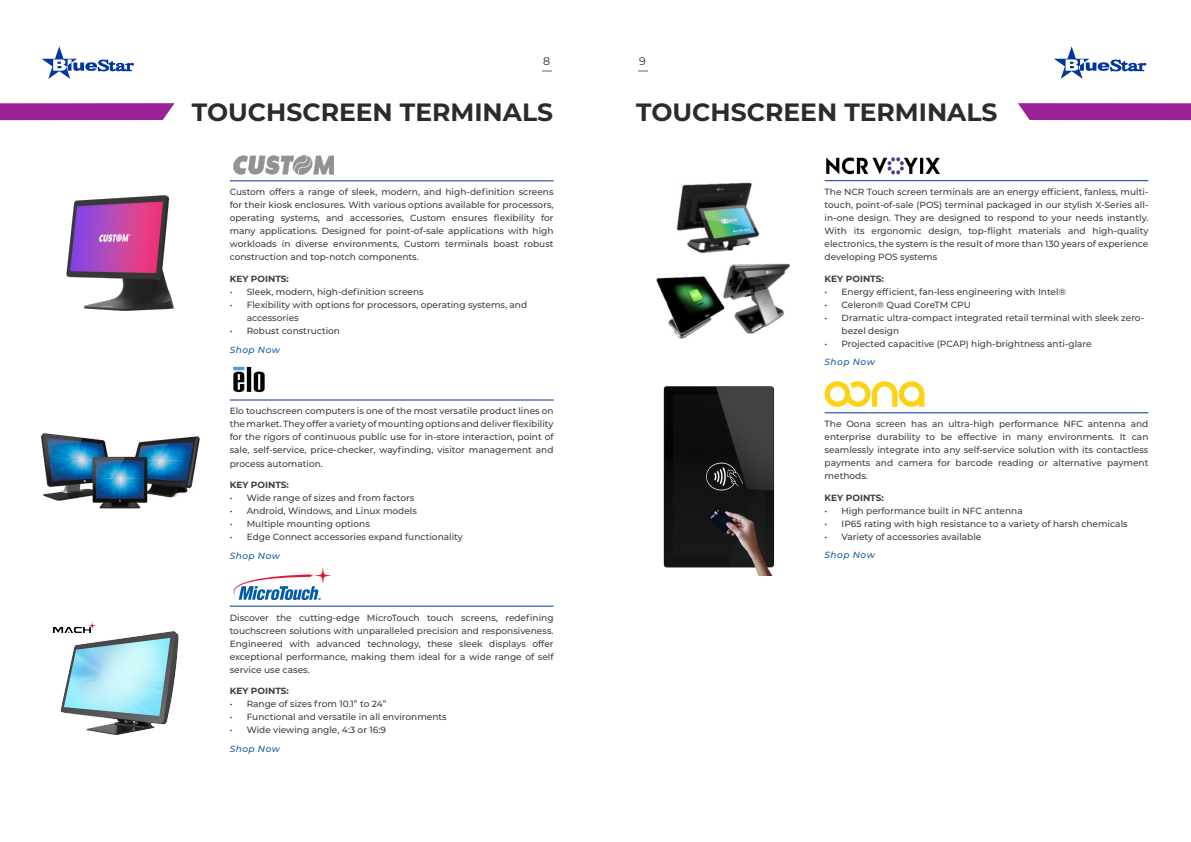
<style>
.page{position:relative;width:1191px;height:842px;background:#fff}
.page>*{position:absolute;margin:0;border:0;box-sizing:border-box;transform-origin:0 0}
.Headline{font:700 25px "Montserrat";color:#292b2f}
.t1{font:11px "Montserrat";color:#292b2f}
.Paragraph{font:500 9px/13px "Montserrat";color:#3e3e3f;text-align:justify}
.KeyPoints{font:700 9px "Montserrat";color:#3e3e3f}
.Websites{font:italic 500 9px "Montserrat";letter-spacing:.05em;color:#175d9e}
</style>
<div class="page">
<img style="left:53px;top:621px;width:126px;height:114px">
<img style="left:41px;top:433px;width:159px;height:76px">
<img style="left:66px;top:195px;width:108px;height:116px">
<img style="left:663px;top:387px;width:112px;height:188px">
<img style="left:656px;top:263px;width:134px;height:76px">
<img style="left:676px;top:182px;width:84px;height:71px">
<svg style="left:42px;top:46px;width:92px;height:33px"></svg>
<svg style="left:1054px;top:46px;width:92px;height:33px"></svg>
<svg style="left:0;top:103px;width:174px;height:17px;background:#9f2c99"></svg>
<svg style="left:638px;top:70px;width:9px;height:2px"></svg>
<svg style="left:542px;top:70px;width:10px;height:2px"></svg>
<hr style="left:824px;top:180px;width:324px;height:1px;background:#0036a0">
<hr style="left:824px;top:412px;width:324px;height:1px;background:#0036a0">
<img style="left:826px;top:157px;width:114px;height:18px">
<svg style="left:824px;top:381px;width:100px;height:26px"></svg>
<hr style="left:230px;top:180px;width:323px;height:1px;background:#0036a0">
<hr style="left:230px;top:400px;width:323px;height:1px;background:#0036a0">
<hr style="left:230px;top:606px;width:323px;height:1px;background:#0036a0">
<img style="left:233px;top:156px;width:101px;height:19px">
<img style="left:233px;top:366px;width:32px;height:27px">
<svg style="left:234px;top:567px;width:97px;height:33px"></svg>
<svg style="left:1018px;top:103px;width:173px;height:17px;background:#9f2c99"></svg>
<p class="t1" style="left:543px;top:53px;width:9px">8</p>
<p class="t1" style="left:639px;top:53px;width:8px">9</p>
<p class="Headline" style="left:192px;top:94px;width:362px">TOUCHSCREEN TERMINALS</p>
<p class="Headline" style="left:636px;top:94px;width:362px">TOUCHSCREEN TERMINALS</p>
<p class="Paragraph" style="left:230px;top:185px;width:325px">Custom offers a range of sleek, modern, and high-definition screens for their kiosk enclosures. With various options available for processors, operating systems, and accessories, Custom ensures flexibility for many applications. Designed for point-of-sale applications with high workloads in diverse environments, Custom terminals boast robust construction and top-notch components.</p>
<p class="KeyPoints" style="left:230px;top:272px;width:61px">KEY POINTS:</p>
<p class="Paragraph" style="left:230px;top:285px;width:195px">• Sleek, modern, high-definition screens</p>
<p class="Paragraph" style="left:247px;top:298px;width:282px;text-indent:-17px">• Flexibility with options for processors, operating systems, and accessories</p>
<p class="Paragraph" style="left:230px;top:324px;width:112px">• Robust construction</p>
<p class="Websites" style="left:230px;top:343px;width:52px">Shop Now</p>
<p class="Paragraph" style="left:230px;top:404px;width:325px">Elo touchscreen computers is one of the most versatile product lines on the market. They offer a variety of mounting options and deliver flexibility for the rigors of continuous public use for in-store interaction, point of sale, self-service, price-checker, wayfinding, visitor management and process automation.</p>
<p class="KeyPoints" style="left:230px;top:478px;width:61px">KEY POINTS:</p>
<p class="Paragraph" style="left:230px;top:491px;width:186px">• Wide range of sizes and from factors</p>
<p class="Paragraph" style="left:230px;top:504px;width:189px">• Android, Windows, and Linux models</p>
<p class="Paragraph" style="left:230px;top:517px;width:142px">• Multiple mounting options</p>
<p class="Paragraph" style="left:230px;top:530px;width:235px">• Edge Connect accessories expand functionality</p>
<p class="Websites" style="left:230px;top:549px;width:52px">Shop Now</p>
<p class="Paragraph" style="left:230px;top:611px;width:325px">Discover the cutting-edge MicroTouch touch screens, redefining touchscreen solutions with unparalleled precision and responsiveness.<br>Engineered with advanced technology, these sleek displays offer exceptional performance, making them ideal for a wide range of self service use cases.</p>
<p class="KeyPoints" style="left:230px;top:684px;width:61px">KEY POINTS:</p>
<p class="Paragraph" style="left:230px;top:697px;width:158px">• Range of sizes from 10.1” to 24”</p>
<p class="Paragraph" style="left:230px;top:710px;width:218px">• Functional and versatile in all environments</p>
<p class="Paragraph" style="left:230px;top:723px;width:158px">• Wide viewing angle, 4:3 or 16:9</p>
<p class="Websites" style="left:230px;top:742px;width:52px">Shop Now</p>
<p class="Paragraph" style="left:824px;top:185px;width:325px">The NCR Touch screen terminals are an energy efficient, fanless, multi&shy;touch, point-of-sale (POS) terminal packaged in our stylish X-Series all&shy;in-one design. They are designed to respond to your needs instantly.<br>With its ergonomic design, top-flight materials and high-quality electronics, the system is the result of more than 130 years of experience developing POS systems</p>
<p class="KeyPoints" style="left:824px;top:272px;width:61px">KEY POINTS:</p>
<p class="Paragraph" style="left:824px;top:285px;width:243px">• Energy efficient, fan-less engineering with Intel®</p>
<p class="Paragraph" style="left:824px;top:298px;width:148px">• Celeron® Quad CoreTM CPU</p>
<p class="Paragraph" style="left:841px;top:311px;width:304px;text-indent:-17px">• Dramatic ultra-compact integrated retail terminal with sleek zero&shy;bezel design</p>
<p class="Paragraph" style="left:824px;top:337px;width:268px">• Projected capacitive (PCAP) high-brightness anti-glare</p>
<p class="Websites" style="left:824px;top:356px;width:52px">Shop Now</p>
<p class="Paragraph" style="left:824px;top:417px;width:325px">The Oona screen has an ultra-high performance NFC antenna and enterprise durability to be effective in many environments. It can seamlessly integrate into any self-service solution with its contactless payments and camera for barcode reading or alternative payment methods.</p>
<p class="KeyPoints" style="left:824px;top:491px;width:61px">KEY POINTS:</p>
<p class="Paragraph" style="left:824px;top:504px;width:200px">• High performance built in NFC antenna</p>
<p class="Paragraph" style="left:824px;top:517px;width:304px">• IP65 rating with high resistance to a variety of harsh chemicals</p>
<p class="Paragraph" style="left:824px;top:530px;width:158px">• Variety of accessories available</p>
<p class="Websites" style="left:824px;top:549px;width:52px">Shop Now</p>
</div>
